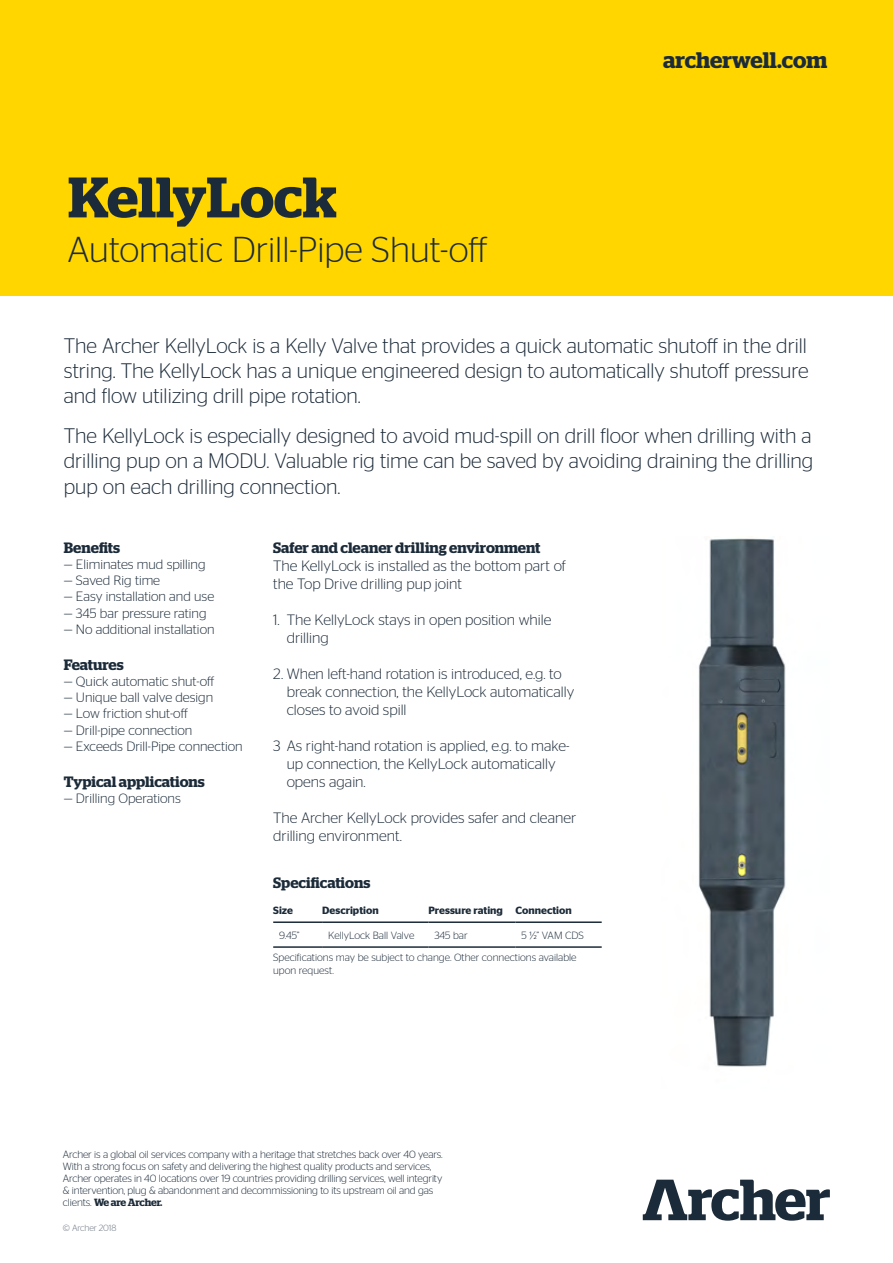
<style>
.page{position:relative;width:893px;height:1263px;background:#fff}
.page>*{position:absolute;margin:0;border:0;box-sizing:border-box;transform-origin:0 0}
.t1{font:600 57px "Stag";color:#1c2b39}
.t2{font:300 36px "Stag Sans";color:#1c2b39}
.t3{font:600 22.5px "Stag";letter-spacing:-.005em;color:#1c2b39}
.t4{font:300 21px/25.2px "Stag Sans";color:#1c2b39;text-align:justify}
.t5{font:300 15px/18px "Stag Sans";color:#1c2b39}
.t6{font:600 15px "Stag";color:#1c2b39}
.t7{font:300 13.5px "Stag Sans";color:#1c2b39}
.t8{font:300 10.5px/12px "Stag Sans";letter-spacing:-.01em;color:#1c2b39}
.t9{font:600 10.5px "Stag Sans";color:#1c2b39}
.t10{font:600 10.5px "Stag";letter-spacing:-.015em;color:#1c2b39}
.t11{font:300 9px "Stag Sans";letter-spacing:-.01em;color:#6a7481}
.s1{font-family:"Stag Sans";font-weight:300}
</style>
<div class="page">
<svg style="left:643px;top:1180px;width:187px;height:41px"></svg>
<div style="left:0;top:0;width:893px;height:296px;background:#ffd600"></div>
<hr style="left:273px;top:921px;width:49px;height:2px;background:#1c2b39">
<hr style="left:322px;top:921px;width:106px;height:2px;background:#1c2b39">
<hr style="left:428px;top:921px;width:88px;height:2px;background:#1c2b39">
<hr style="left:516px;top:921px;width:86px;height:2px;background:#1c2b39">
<hr style="left:273px;top:946px;width:49px;height:2px;background:#1c2b39">
<hr style="left:322px;top:946px;width:106px;height:2px;background:#1c2b39">
<hr style="left:428px;top:946px;width:88px;height:2px;background:#1c2b39">
<hr style="left:516px;top:946px;width:86px;height:2px;background:#1c2b39">
<img style="left:698px;top:538px;width:88px;height:529px">
<h1 class="t1" style="left:68px;top:164px;width:270px">KellyLock</h1>
<h2 class="t2" style="left:68px;top:229px;width:421px">Automatic Drill-Pipe Shut-off</h2>
<h3 class="t3" style="left:663px;top:46px;width:166px">archerwell.com</h3>
<h3 class="t4" style="left:64px;top:332px;width:746px">The Archer KellyLock is a Kelly Valve that provides a quick automatic shutoff in the drill string. The KellyLock has a unique engineered design to automatically shutoff pressure and flow utilizing drill pipe rotation.</h3>
<h3 class="t4" style="left:64px;top:423px;width:751px">The KellyLock is especially designed to avoid mud-spill on drill floor when drilling with a drilling pup on a MODU. Valuable rig time can be saved by avoiding draining the drilling pup on each drilling connection.</h3>
<h3 class="t6" style="left:64px;top:539px;width:58px">Benefits</h3>
<p class="t7" style="left:64px;top:557px;width:143px">— Eliminates mud spilling</p>
<p class="t7" style="left:64px;top:573px;width:98px">— Saved Rig time</p>
<p class="t7" style="left:64px;top:589px;width:152px">— Easy installation and use</p>
<p class="t7" style="left:64px;top:605px;width:144px">— 345 bar pressure rating</p>
<p class="t7" style="left:64px;top:622px;width:152px">— No additional installation</p>
<h3 class="t6" style="left:64px;top:656px;width:61px">Features</h3>
<p class="t7" style="left:64px;top:674px;width:152px">— Quick automatic shut-off</p>
<p class="t7" style="left:64px;top:690px;width:151px">— Unique ball valve design</p>
<p class="t7" style="left:64px;top:706px;width:126px">— Low friction shut-off</p>
<p class="t7" style="left:64px;top:722px;width:130px">— Drill-pipe connection</p>
<p class="t7" style="left:64px;top:739px;width:180px">— Exceeds Drill-Pipe connection</p>
<h3 class="t6" style="left:64px;top:773px;width:143px">Typical applications</h3>
<p class="t7" style="left:64px;top:791px;width:119px">— Drilling Operations</p>
<h3 class="t6" style="left:273px;top:539px;width:269px">Safer and cleaner drilling environment</h3>
<h3 class="t5" style="left:273px;top:556px;width:294px">The KellyLock is installed as the bottom part of the Top Drive drilling pup joint</h3>
<h3 class="t5" style="left:287px;top:610px;width:266px;text-indent:-14px">1. The KellyLock stays in open position while drilling</h3>
<h3 class="t5" style="left:287px;top:664px;width:289px;text-indent:-14px">2. When left-hand rotation is introduced, e.g. to break connection, the KellyLock automatically closes to avoid spill</h3>
<h3 class="t5" style="left:287px;top:736px;width:284px;text-indent:-14px">3 As right-hand rotation is applied, e.g. to make&shy;up connection, the KellyLock automatically opens again.</h3>
<h3 class="t5" style="left:273px;top:808px;width:304px">The Archer KellyLock provides safer and cleaner drilling environment.</h3>
<h3 class="t6" style="left:273px;top:874px;width:99px">Specifications</h3>
<p class="t9" style="left:273px;top:904px;width:21px">Size</p>
<p class="t9" style="left:322px;top:904px;width:58px">Description</p>
<p class="t9" style="left:428px;top:904px;width:145px">Pressure rating Connection</p>
<p class="t8" style="left:279px;top:929px;width:22px">9.45”</p>
<p class="t8" style="left:328px;top:929px;width:88px">KellyLock Ball Valve</p>
<p class="t8" style="left:434px;top:929px;width:35px">345 bar</p>
<p class="t8" style="left:273px;top:924px;width:312px;line-height:22.6px;text-indent:248px">5 ½” VAM CDS<br>Specifications may be subject to change. Other connections available</p>
<p class="t8" style="left:273px;top:964px;width:62px">upon request.</p>
<p class="t8" style="left:63px;top:1148px;width:381px">Archer is a global oil services company with a heritage that stretches back over 40 years.<br>With a strong focus on safety and delivering the highest quality products and services, Archer operates in 40 locations over 19 countries providing drilling services, well integrity &amp; intervention, plug &amp; abandonment and decommissioning to its upstream oil and gas</p>
<p class="t10" style="left:63px;top:1196px;width:101px"><span class="s1">clients.</span> We are Archer.</p>
<p class="t11" style="left:63px;top:1223px;width:55px">© Archer 2018</p>
</div>
